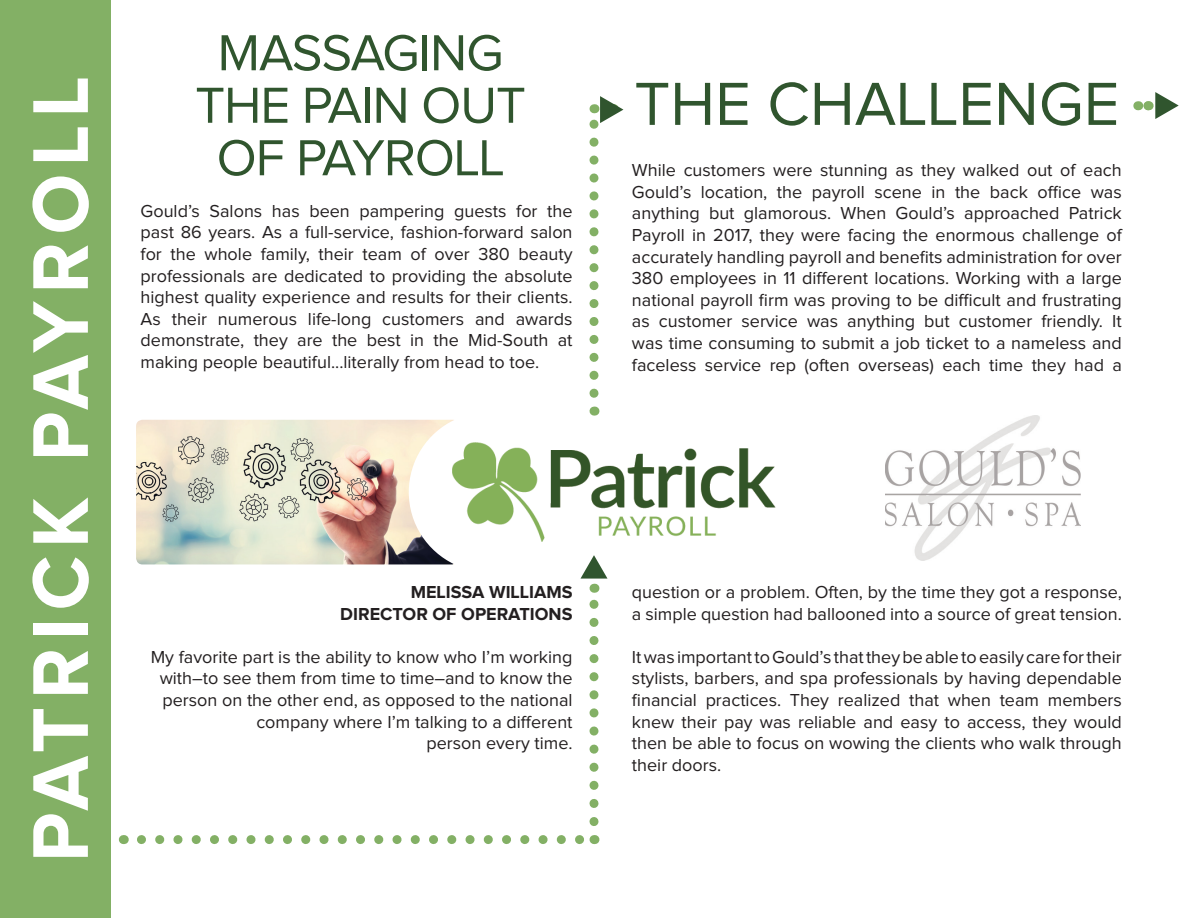
<style>
.page{position:relative;width:1188px;height:918px;background:#fff}
.page>*{position:absolute;margin:0;border:0;box-sizing:border-box;transform-origin:0 0}
.t1{font:700 81.75px "Proxima Nova";letter-spacing:.1em;color:#fff}
.t2{font:63px "Proxima Nova";color:#30552e}
.t3{font:52.5px/52.5px "Proxima Nova";letter-spacing:-.02em;color:#30552e;text-align:center}
.t4{font:18px/21.6px "Proxima Nova";color:#231f20;text-align:justify}
.t5{font:700 18px/21.6px "Proxima Nova";color:#231f20;text-align:right}
</style>
<div class="page">
<div style="left:0;top:0;width:110px;height:918px;background:#83b065"></div>
<img style="left:454px;top:442px;width:322px;height:100px">
<img style="left:136px;top:420px;width:318px;height:144px">
<svg style="left:141px;top:835px;width:443px;height:9px"></svg>
<svg style="left:580px;top:555px;width:28px;height:267px"></svg>
<svg style="left:590px;top:96px;width:33px;height:297px"></svg>
<img style="left:885px;top:416px;width:196px;height:144px">
<svg style="left:1138px;top:101px;width:11px;height:9px"></svg>
<svg style="left:1155px;top:92px;width:24px;height:27px"></svg>
<h1 class="t1" style="left:23px;top:862px;width:787px;rotate:-90deg">PATRICK PAYROLL</h1>
<h3 class="t3" style="left:195px;top:29px;width:332px">MASSAGING<br>THE PAIN OUT<br>OF PAYROLL</h3>
<p class="t4" style="left:141px;top:201px;width:434px">Gould’s Salons has been pampering guests for the past 86 years. As a full-service, fashion-forward salon for the whole family, their team of over 380 beauty professionals are dedicated to providing the absolute highest quality experience and results for their clients.<br>As their numerous life-long customers and awards demonstrate, they are the best in the Mid-South at making people beautiful...literally from head to toe.</p>
<p class="t5" style="left:340px;top:582px;width:234px">MELISSA WILLIAMS<br>DIRECTOR OF OPERATIONS</p>
<p class="t4" style="left:151px;top:647px;width:423px;text-align:right">My favorite part is the ability to know who I’m working with–to see them from time to time–and to know the person on the other end, as opposed to the national company where I’m talking to a different<br>person every time.</p>
<h2 class="t2" style="left:634px;top:75px;width:487px">THE CHALLENGE</h2>
<p class="t4" style="left:632px;top:160px;width:491px">While customers were stunning as they walked out of each Gould’s location, the payroll scene in the back office was anything but glamorous. When Gould’s approached Patrick Payroll in 2017, they were facing the enormous challenge of accurately handling payroll and benefits administration for over 380 employees in 11 different locations. Working with a large national payroll firm was proving to be difficult and frustrating as customer service was anything but customer friendly. It was time consuming to submit a job ticket to a nameless and faceless service rep (often overseas) each time they had a</p>
<p class="t4" style="left:632px;top:582px;width:491px">question or a problem. Often, by the time they got a response, a simple question had ballooned into a source of great tension.</p>
<p class="t4" style="left:632px;top:647px;width:491px">It was important to Gould’s that they be able to easily care for their stylists, barbers, and spa professionals by having dependable financial practices. They realized that when team members knew their pay was reliable and easy to access, they would then be able to focus on wowing the clients who walk through their doors.</p>
</div>
